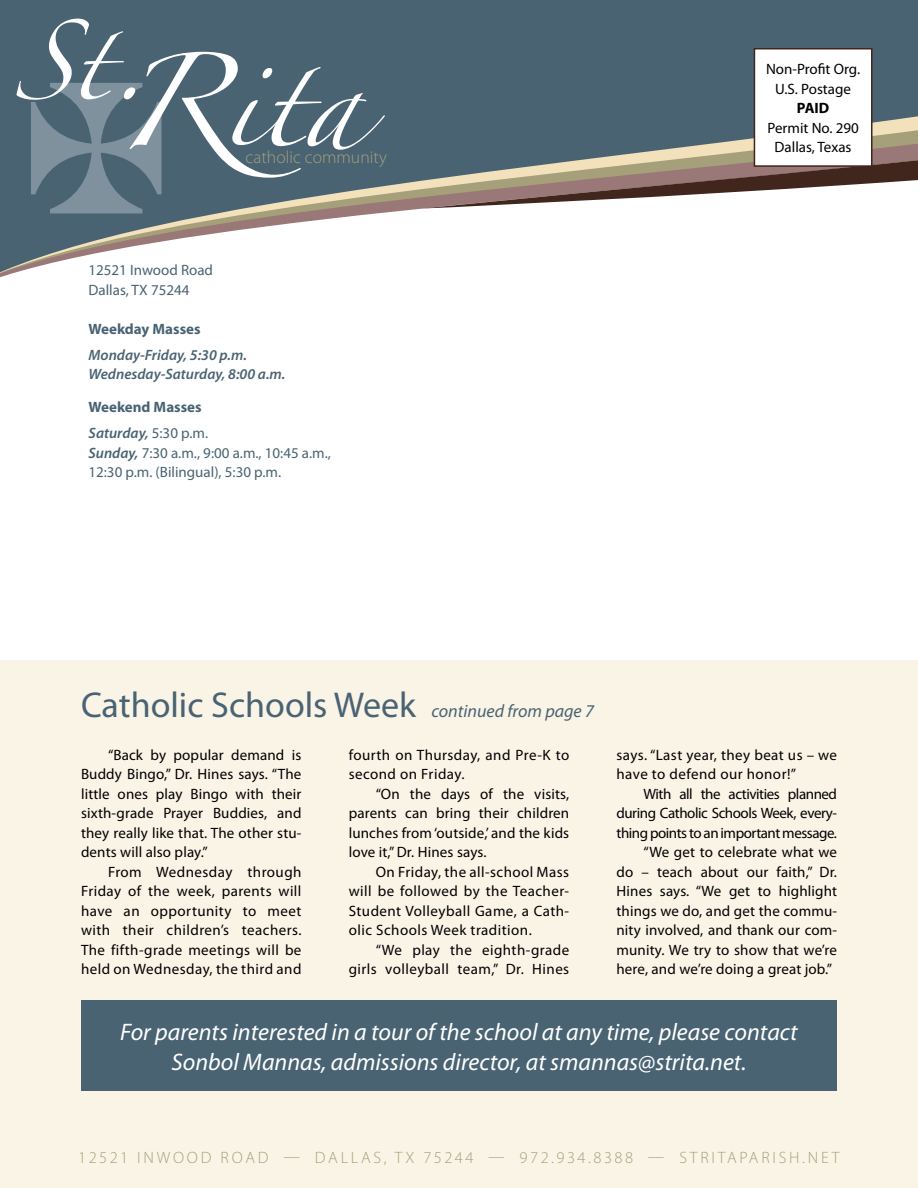
<style>
.page{position:relative;width:918px;height:1188px;background:#fff}
.page>*{position:absolute;margin:0;border:0;box-sizing:border-box;transform-origin:0 0}
.t1{font:84px "Zapfino";color:#fff}
.t2{font:72.3px "Zapfino";color:#fff}
.t3{font:36px "Myriad Pro";color:#496373}
.t4{font:italic 24px/30px "Myriad Pro";color:#fff;text-align:center}
.t5{font:300 17.55px "Myriad Pro";color:#a59f7a}
.t6{font:300 16.5px "Myriad Pro";letter-spacing:.17em;color:#a59f7a}
.t7{font:15px/19.5px "Myriad Pro";letter-spacing:.01em;color:#000;text-align:justify}
.t8{font:15px/19.5px "Myriad Pro";letter-spacing:.03em;color:#000}
.t9{font:15px/19.5px "Myriad Pro";color:#496373}
.t10{font:15px "Myriad Pro";letter-spacing:-.03em;color:#000}
.t11{font:italic 600 15px/18.8px "Myriad Pro";color:#496373}
.t12{font:700 15px/26.2px "Myriad Pro";color:#496373}
.t13{font:700 15px "Myriad Pro";color:#000}
.s1{font-weight:600;font-style:italic}
.s2{font-weight:400}
.s3{font-style:italic;font-size:18px}
</style>
<div class="page">
<div style="left:0;top:0;width:918px;height:279px;background:#496373"></div>
<svg style="left:753px;top:117px;width:165px;height:19px"></svg>
<svg style="left:0;top:136px;width:918px;height:143px;fill:#fff"></svg>
<svg style="left:422px;top:159px;width:496px;height:50px;background:#a5988f"></svg>
<div style="left:754px;top:49px;width:118px;height:117px;background:#fff"></div>
<div style="left:754px;top:48px;width:119px;height:119px;border:2px solid #40261c"></div>
<div style="left:0;top:660px;width:918px;height:528px;background:#faf4e7"></div>
<div style="left:81px;top:1000px;width:756px;height:91px;background:#496373"></div>
<svg style="left:31px;top:136px;width:131px;height:78px"></svg>
<h2 class="t2" style="left:12px;top:31px;width:138px">St.</h2>
<h1 class="t1" style="left:115px;top:67px;width:249px">Rita</h1>
<p class="t5" style="left:246px;top:147px;width:143px">catholic community</p>
<p class="t9" style="left:88px;top:260px;width:126px">12521 Inwood Road<br>Dallas, TX 75244</p>
<p class="t12" style="left:88px;top:315px;width:114px">Weekday Masses</p>
<p class="t11" style="left:88px;top:345px;width:199px">Monday-Friday, 5:30 p.m.<br>Wednesday-Saturday, 8:00 a.m.</p>
<p class="t12" style="left:88px;top:393px;width:121px">Weekend Masses<br><span class="s1">Saturday,</span> <span class="s2">5:30 p.m.</span></p>
<p class="t9" style="left:88px;top:442px;width:244px"><span class="s1">Sunday,</span> 7:30 a.m., 9:00 a.m., 10:45 a.m.,<br>12:30 p.m. (Bilingual), 5:30 p.m.</p>
<p class="t7" style="left:766px;top:59px;width:96px;text-align:center">Non-Profit Org.<br>U.S. Postage</p>
<p class="t13" style="left:797px;top:98px;width:34px">PAID</p>
<p class="t7" style="left:767px;top:118px;width:93px;text-align:center">Permit No. 290<br>Dallas, Texas</p>
<h3 class="t3" style="left:81px;top:683px;width:514px">Catholic Schools Week <span class="s3">continued from page 7</span></h3>
<p class="t7" style="left:81px;top:745px;width:222px;text-indent:27px">“Back by popular demand is Buddy Bingo,” Dr. Hines says. “The little ones play Bingo with their sixth-grade Prayer Buddies, and they really like that. The other stu&shy;dents will also play.”</p>
<p class="t7" style="left:81px;top:862px;width:222px;text-indent:27px">From Wednesday through Friday of the week, parents will have an opportunity to meet with their children’s teachers.<br>The fifth-grade meetings will be held on Wednesday, the third and</p>
<p class="t8" style="left:349px;top:745px;width:222px">fourth on Thursday, and Pre-K to second on Friday.</p>
<p class="t7" style="left:349px;top:784px;width:222px;text-indent:27px">“On the days of the visits, parents can bring their children lunches from ‘outside,’ and the kids love it,” Dr. Hines says.</p>
<p class="t7" style="left:349px;top:862px;width:222px;text-indent:27px">On Friday, the all-school Mass will be followed by the Teacher-Student Volleyball Game, a Cath&shy;olic Schools Week tradition.</p>
<p class="t8" style="left:349px;top:940px;width:222px;text-align:right">“We play the eighth-grade girls volleyball team,” Dr. Hines</p>
<p class="t8" style="left:616px;top:745px;width:222px">says. “Last year, they beat us – we have to defend our honor!”</p>
<p class="t10" style="left:644px;top:785px;width:195px">With all the activities planned</p>
<p class="t10" style="left:616px;top:804px;width:222px">during Catholic Schools Week, every-</p>
<p class="t10" style="left:616px;top:824px;width:222px">thing points to an important message.</p>
<p class="t7" style="left:644px;top:842px;width:195px">“We get to celebrate what we</p>
<p class="t7" style="left:616px;top:862px;width:222px">do – teach about our faith,” Dr.</p>
<p class="t7" style="left:616px;top:881px;width:222px">Hines says. “We get to highlight</p>
<p class="t7" style="left:616px;top:901px;width:222px">things we do, and get the commu-</p>
<p class="t7" style="left:616px;top:920px;width:222px">nity involved, and thank our com-</p>
<p class="t7" style="left:616px;top:940px;width:222px">munity. We try to show that we’re</p>
<p class="t7" style="left:616px;top:959px;width:217px">here, and we’re doing a great job.”</p>
<h3 class="t4" style="left:120px;top:1016px;width:679px">For parents interested in a tour of the school at any time, please contact<br>Sonbol Mannas, admissions director, at smannas@strita.net.</h3>
<p class="t6" style="left:78px;top:1148px;width:763px">12521 INWOOD ROAD — DALLAS, TX 75244 — 972.934.8388 — STRITAPARISH.NET</p>
</div>
